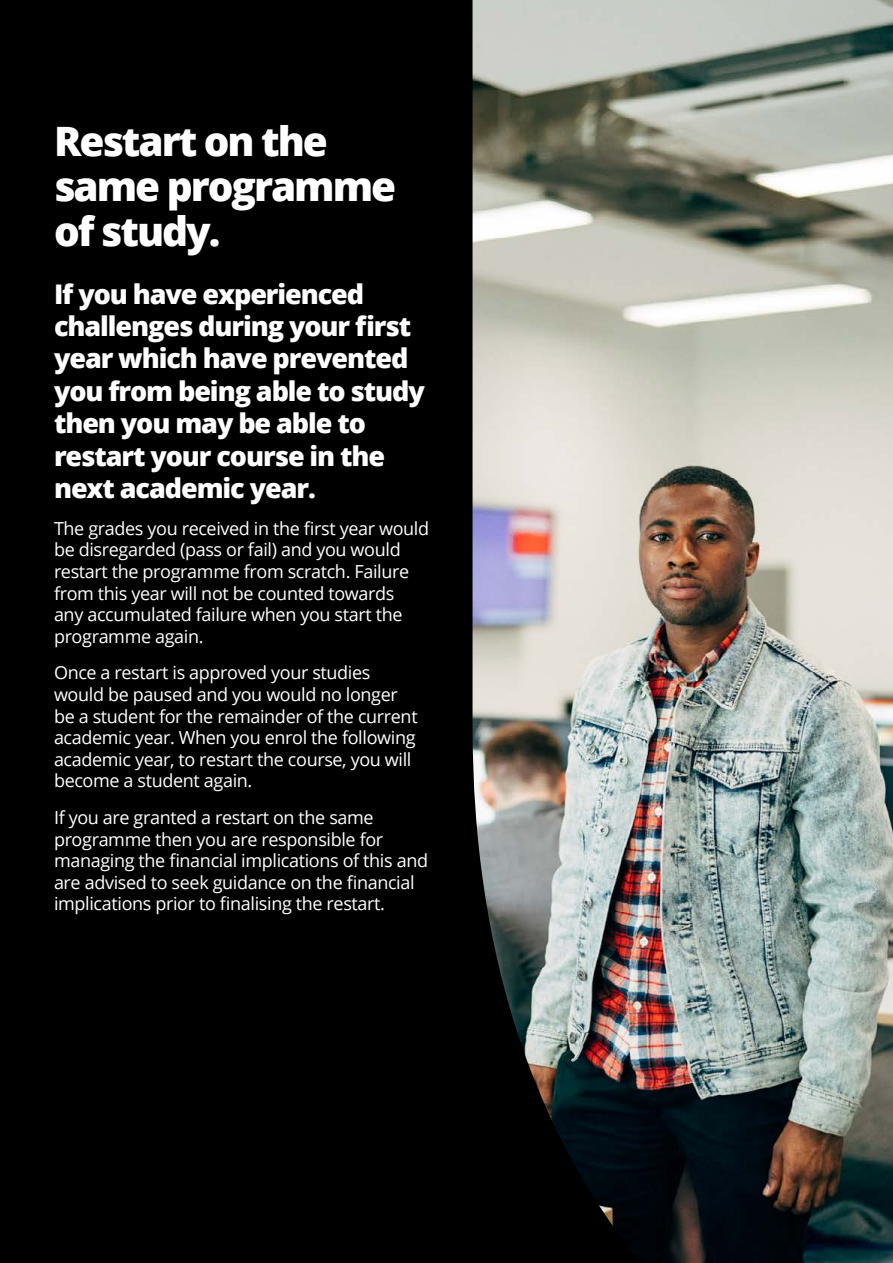
<style>
.page{position:relative;width:893px;height:1263px;background:#fff}
.page>*{position:absolute;margin:0;border:0;box-sizing:border-box;transform-origin:0 0}
.t1{font:800 40.5px/45px "Open Sans";letter-spacing:-.05em;color:#fff}
.t2{font:800 27px/32.4px "Open Sans";letter-spacing:-.04em;color:#fff}
.t3{font:18px/21.6px "Open Sans";letter-spacing:-.02em;color:#fff}
</style>
<div class="page">
<div style="left:0;top:0;width:472px;height:1263px;background:#000"></div>
<img style="left:472px;top:0;width:421px;height:1263px">
<h2 class="t1" style="left:54px;top:116px;width:344px">Restart on the same programme of study.</h2>
<p class="t2" style="left:54px;top:276px;width:372px">If you have experienced challenges during your first year which have prevented you from being able to study then you may be able to restart your course in the next academic year.</p>
<p class="t3" style="left:54px;top:517px;width:377px">The grades you received in the first year would be disregarded (pass or fail) and you would restart the programme from scratch. Failure from this year will not be counted towards<br>any accumulated failure when you start the programme again.</p>
<p class="t3" style="left:54px;top:661px;width:365px">Once a restart is approved your studies would be paused and you would no longer be a student for the remainder of the current academic year. When you enrol the following academic year, to restart the course, you will become a student again.</p>
<p class="t3" style="left:54px;top:806px;width:376px">If you are granted a restart on the same programme then you are responsible for managing the financial implications of this and are advised to seek guidance on the financial implications prior to finalising the restart.</p>
</div>
